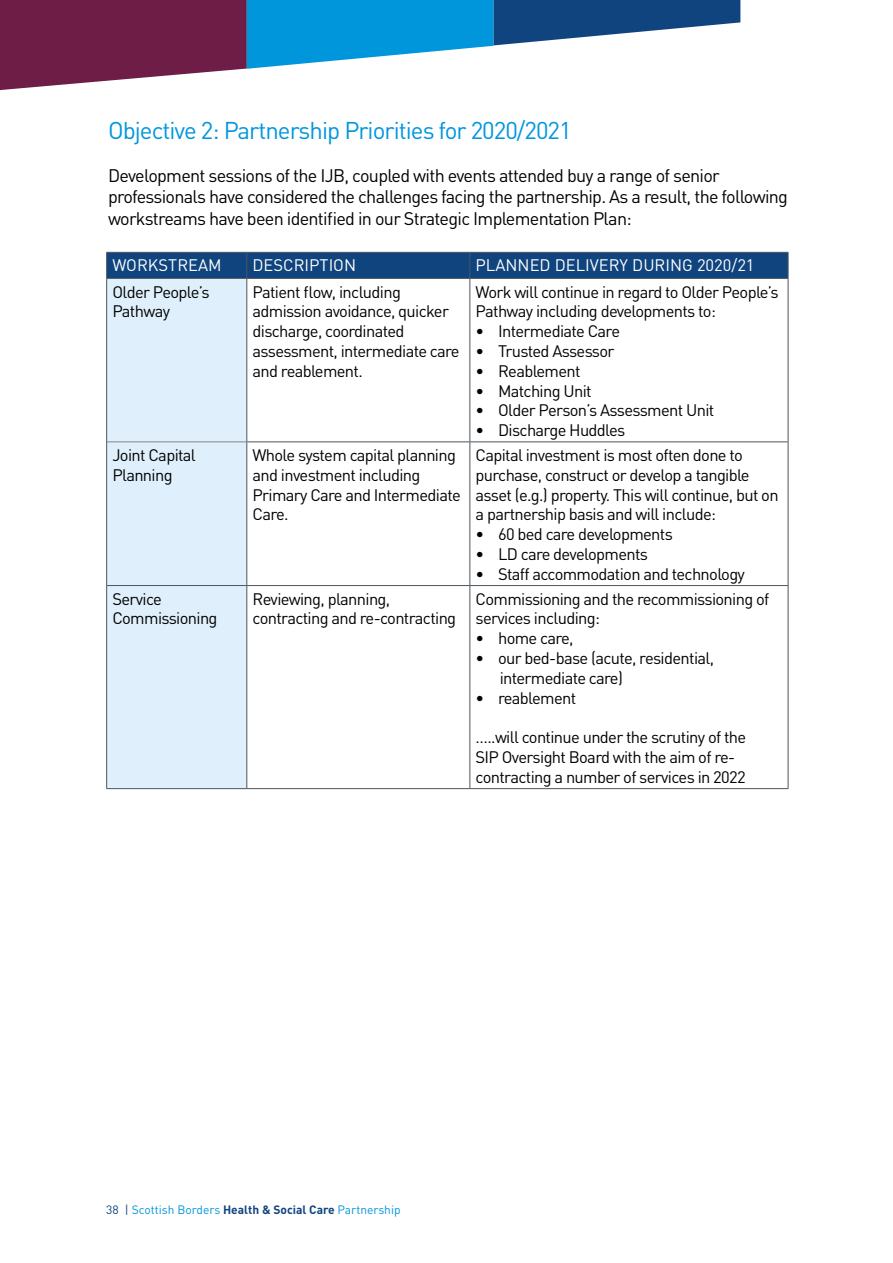
<style>
.page{position:relative;width:893px;height:1263px;background:#fff}
.page>*{position:absolute;margin:0;border:0;box-sizing:border-box;transform-origin:0 0}
.t1{font:24px "DIN";letter-spacing:-.04em;color:#0096dc}
.t2{font:18px/21.6px "DIN";letter-spacing:-.04em;color:#000}
.t3{font:16.5px/19.8px "DIN";letter-spacing:-.04em;color:#000}
.t4{font:16.5px "DIN";color:#fff}
.t5{font:12px "DIN";color:#0096dc}
.s1{color:#10447e}
.s2{font-weight:700;color:#10447e}
</style>
<div class="page">
<svg style="left:0;top:0;width:740px;height:90px"></svg>
<div style="left:107px;top:279px;width:139px;height:509px;background:#dff0fc"></div>
<hr style="left:107px;top:441px;width:139px;height:1px;background:#858584">
<div style="left:106px;top:252px;width:683px;height:26px;background:#10447e"></div>
<hr style="left:106px;top:278px;width:141px;height:1px;background:#4c565c">
<hr style="left:106px;top:279px;width:1px;height:163px;background:#4c565c">
<hr style="left:247px;top:278px;width:223px;height:1px;background:#4c565c">
<hr style="left:246px;top:279px;width:1px;height:162px;background:#4c565c">
<hr style="left:470px;top:278px;width:318px;height:1px;background:#4c565c">
<hr style="left:469px;top:279px;width:1px;height:162px;background:#4c565c">
<hr style="left:788px;top:279px;width:1px;height:162px;background:#4c565c">
<hr style="left:106px;top:442px;width:1px;height:143px;background:#4c565c">
<hr style="left:246px;top:441px;width:224px;height:1px;background:#4c565c">
<hr style="left:246px;top:442px;width:1px;height:143px;background:#4c565c">
<hr style="left:470px;top:441px;width:318px;height:1px;background:#4c565c">
<hr style="left:469px;top:442px;width:1px;height:143px;background:#4c565c">
<hr style="left:788px;top:442px;width:1px;height:143px;background:#4c565c">
<hr style="left:106px;top:585px;width:141px;height:1px;background:#4c565c">
<hr style="left:106px;top:586px;width:1px;height:202px;background:#4c565c">
<hr style="left:247px;top:585px;width:223px;height:1px;background:#4c565c">
<hr style="left:246px;top:586px;width:1px;height:202px;background:#4c565c">
<hr style="left:470px;top:585px;width:318px;height:1px;background:#4c565c">
<hr style="left:469px;top:586px;width:1px;height:202px;background:#4c565c">
<hr style="left:788px;top:586px;width:1px;height:202px;background:#4c565c">
<hr style="left:106px;top:788px;width:141px;height:1px;background:#4c565c">
<hr style="left:247px;top:788px;width:223px;height:1px;background:#4c565c">
<hr style="left:470px;top:788px;width:318px;height:1px;background:#4c565c">
<h1 class="t1" style="left:108px;top:115px;width:465px">Objective 2: Partnership Priorities for 2020/2021</h1>
<p class="t2" style="left:108px;top:164px;width:681px">Development sessions of the IJB, coupled with events attended buy a range of senior professionals have considered the challenges facing the partnership. As a result, the following workstreams have been identified in our Strategic Implementation Plan:</p>
<p class="t4" style="left:112px;top:255px;width:111px">WORKSTREAM</p>
<p class="t4" style="left:253px;top:255px;width:105px">DESCRIPTION</p>
<p class="t4" style="left:476px;top:255px;width:280px">PLANNED DELIVERY DURING 2020/21</p>
<p class="t3" style="left:112px;top:281px;width:99px">Older People’s<br>Pathway</p>
<p class="t3" style="left:253px;top:281px;width:209px">Patient flow, including admission avoidance, quicker discharge, coordinated assessment, intermediate care and reablement.</p>
<p class="t3" style="left:476px;top:281px;width:305px">Work will continue in regard to Older People’s<br>Pathway including developments to:</p>
<p class="t3" style="left:476px;top:321px;width:146px">• Intermediate Care</p>
<p class="t3" style="left:476px;top:341px;width:140px">• Trusted Assessor</p>
<p class="t3" style="left:476px;top:361px;width:107px">• Reablement</p>
<p class="t3" style="left:476px;top:380px;width:118px">• Matching Unit</p>
<p class="t3" style="left:476px;top:400px;width:240px">• Older Person’s Assessment Unit</p>
<p class="t3" style="left:476px;top:420px;width:151px">• Discharge Huddles</p>
<p class="t3" style="left:112px;top:445px;width:85px">Joint Capital<br>Planning</p>
<p class="t3" style="left:253px;top:445px;width:210px">Whole system capital planning and investment including<br>Primary Care and Intermediate<br>Care.</p>
<p class="t3" style="left:476px;top:445px;width:305px">Capital investment is most often done to purchase, construct or develop a tangible asset (e.g.) property. This will continue, but on a partnership basis and will include:</p>
<p class="t3" style="left:476px;top:524px;width:199px">• 60 bed care developments</p>
<p class="t3" style="left:476px;top:544px;width:174px">• LD care developments</p>
<p class="t3" style="left:476px;top:564px;width:271px">• Staff accommodation and technology</p>
<p class="t3" style="left:112px;top:588px;width:107px">Service<br>Commissioning</p>
<p class="t3" style="left:253px;top:588px;width:205px">Reviewing, planning, contracting and re-contracting</p>
<p class="t3" style="left:476px;top:588px;width:295px">Commissioning and the recommissioning of services including:</p>
<p class="t3" style="left:476px;top:628px;width:99px">• home care,</p>
<p class="t3" style="left:500px;top:648px;width:216px;text-indent:-24px">• our bed-base (acute, residential, intermediate care)</p>
<p class="t3" style="left:476px;top:687px;width:102px">• reablement</p>
<p class="t3" style="left:476px;top:727px;width:272px">…..will continue under the scrutiny of the<br>SIP Oversight Board with the aim of re&shy;contracting a number of services in 2022</p>
<p class="t5" style="left:106px;top:1202px;width:296px"><span class="s1">38 |</span> Scottish Borders <span class="s2">Health &amp; Social Care</span> Partnership</p>
</div>
